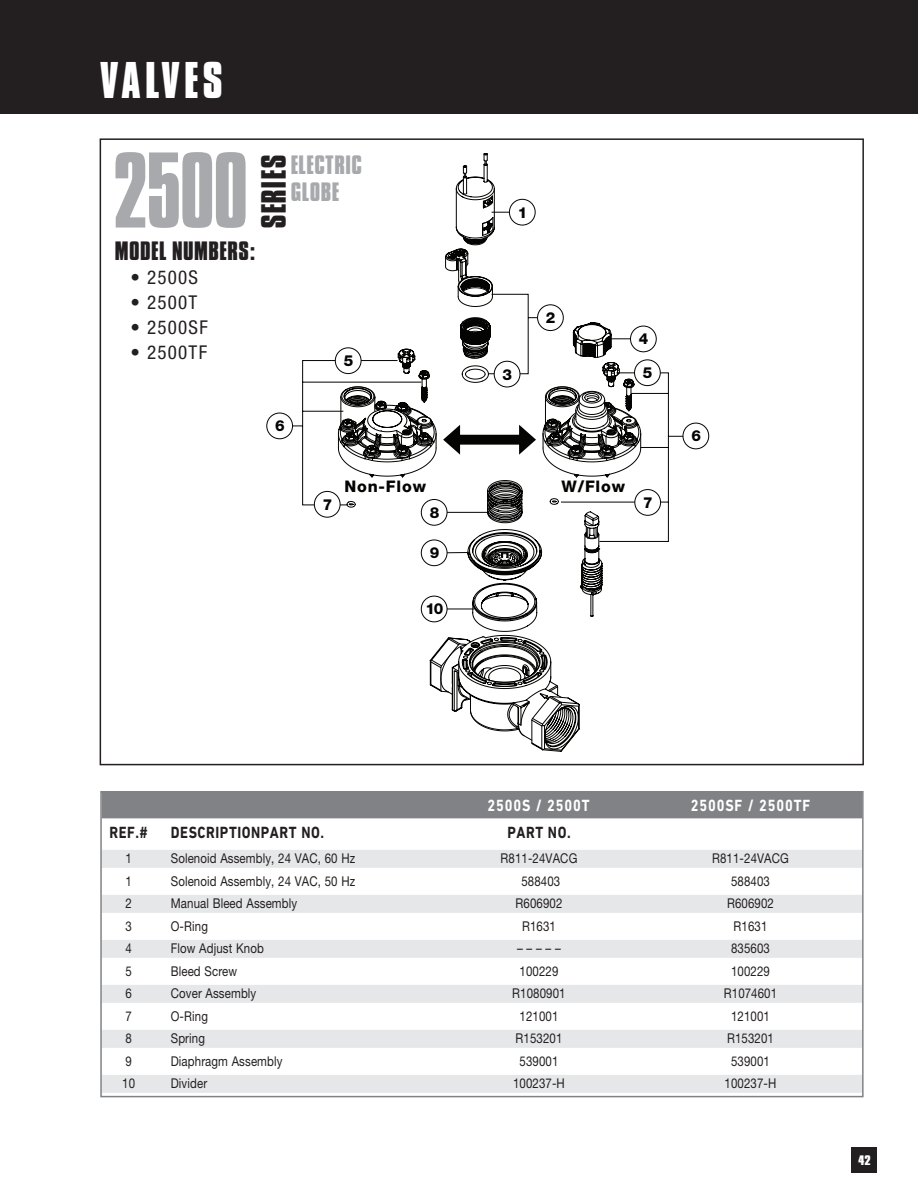
<style>
.page{position:relative;width:918px;height:1188px;background:#fff}
.page>*{position:absolute;margin:0;border:0;box-sizing:border-box;transform-origin:0 0}
.t1{font:92.4px "Compacta BT";color:#a8a9ad}
.t2{font:700 45px "Compacta SHOP";letter-spacing:.12em;color:#fff}
.t3{font:700 30.6px "Compacta SHOP";letter-spacing:.065em;color:#231f20}
.t4{font:700 23.1px "Compacta SHOP";letter-spacing:.05em;color:#231f20}
.t5{font:700 23.1px "Compacta SHOP";letter-spacing:.05em;color:#a8a9ad}
.t6{font:condensed 19.05px "Helvetica Neue";letter-spacing:.065em;color:#231f20}
.t7{font:700 16.5px "DIN Next LT Pro";letter-spacing:.04em;color:#231f20;scale:.85 1}
.t8{font:700 16.5px "DIN Next LT Pro";letter-spacing:.06em;color:#fff;scale:.85 1}
.t9{font:800 16.05px "Helvetica Neue";letter-spacing:.05em;color:#040503}
.t10{font:800 15.15px "Helvetica Neue";color:#040503}
.t11{font:13.5px "Helvetica Neue";letter-spacing:.01em;color:#231f20;scale:.85 1}
.t12{font:700 12px "Compacta SHOP";color:#fff;scale:1.15 1}
</style>
<div class="page">
<div style="left:0;top:0;width:918px;height:114px;background:#231f20"></div>
<div style="left:851px;top:1148px;width:26px;height:25px;background:#231f20"></div>
<svg style="left:284px;top:325px;width:410px;height:217px"></svg>
<svg style="left:338px;top:153px;width:303px;height:599px"></svg>
<div style="left:538px;top:305px;width:25px;height:26px;background:#fff;border-radius:50%"></div>
<div style="left:537px;top:304px;width:27px;height:27px;border:1px solid #040503;border-radius:50%"></div>
<div style="left:631px;top:326px;width:25px;height:26px;background:#fff;border-radius:50%"></div>
<div style="left:630px;top:326px;width:27px;height:26px;border:1px solid #040503;border-radius:50%"></div>
<div style="left:635px;top:360px;width:25px;height:26px;background:#fff;border-radius:50%"></div>
<div style="left:634px;top:360px;width:27px;height:26px;border:1px solid #040503;border-radius:50%"></div>
<div style="left:683px;top:423px;width:26px;height:26px;background:#fff;border-radius:50%"></div>
<div style="left:683px;top:423px;width:26px;height:26px;border:1px solid #040503;border-radius:50%"></div>
<div style="left:635px;top:490px;width:26px;height:25px;background:#fff;border-radius:50%"></div>
<div style="left:634px;top:489px;width:27px;height:27px;border:1px solid #040503;border-radius:50%"></div>
<div style="left:314px;top:491px;width:26px;height:26px;background:#fff;border-radius:50%"></div>
<div style="left:314px;top:491px;width:26px;height:27px;border:1px solid #040503;border-radius:50%"></div>
<div style="left:421px;top:499px;width:26px;height:26px;background:#fff;border-radius:50%"></div>
<div style="left:421px;top:499px;width:26px;height:27px;border:1px solid #040503;border-radius:50%"></div>
<div style="left:421px;top:540px;width:26px;height:26px;background:#fff;border-radius:50%"></div>
<div style="left:421px;top:540px;width:26px;height:26px;border:1px solid #040503;border-radius:50%"></div>
<div style="left:421px;top:596px;width:26px;height:26px;background:#fff;border-radius:50%"></div>
<div style="left:421px;top:596px;width:26px;height:26px;border:1px solid #040503;border-radius:50%"></div>
<div style="left:267px;top:413px;width:26px;height:26px;background:#fff;border-radius:50%"></div>
<div style="left:266px;top:413px;width:27px;height:26px;border:1px solid #040503;border-radius:50%"></div>
<div style="left:335px;top:348px;width:26px;height:26px;background:#fff;border-radius:50%"></div>
<div style="left:335px;top:348px;width:26px;height:26px;border:1px solid #040503;border-radius:50%"></div>
<div style="left:494px;top:361px;width:26px;height:26px;background:#fff;border-radius:50%"></div>
<div style="left:494px;top:361px;width:26px;height:26px;border:1px solid #040503;border-radius:50%"></div>
<div style="left:102px;top:791px;width:760px;height:27px;background:#808285"></div>
<div style="left:102px;top:850px;width:760px;height:18px;background:#e6e7e9"></div>
<div style="left:102px;top:895px;width:760px;height:18px;background:#e6e7e9"></div>
<div style="left:102px;top:940px;width:760px;height:18px;background:#e6e7e9"></div>
<div style="left:102px;top:985px;width:760px;height:18px;background:#e6e7e9"></div>
<div style="left:102px;top:1030px;width:760px;height:18px;background:#e6e7e9"></div>
<div style="left:102px;top:1075px;width:760px;height:18px;background:#e6e7e9"></div>
<div style="left:100px;top:791px;width:764px;height:306px;border:2px solid #808285"></div>
<p class="t2" style="left:100px;top:52px;width:124px">VALVES</p>
<p class="t1" style="left:113px;top:137px;width:137px">2500</p>
<p class="t4" style="left:115px;top:236px;width:141px">MODEL NUMBERS:</p>
<p class="t6" style="left:130px;top:266px;width:69px">• 2500S</p>
<p class="t6" style="left:130px;top:291px;width:68px">• 2500T</p>
<p class="t6" style="left:130px;top:316px;width:79px">• 2500SF</p>
<p class="t6" style="left:130px;top:341px;width:78px">• 2500TF</p>
<p class="t3" style="left:255px;top:228px;width:75px;rotate:-90deg">SERIES</p>
<p class="t5" style="left:291px;top:151px;width:72px">ELECTRIC</p>
<p class="t5" style="left:291px;top:177px;width:49px">GLOBE</p>
<p class="t10" style="left:344px;top:352px;width:11px">5</p>
<p class="t10" style="left:275px;top:417px;width:11px">6</p>
<p class="t10" style="left:518px;top:203px;width:11px">1</p>
<p class="t10" style="left:503px;top:365px;width:11px">3</p>
<p class="t10" style="left:546px;top:309px;width:11px">2</p>
<p class="t10" style="left:639px;top:330px;width:11px">4</p>
<p class="t10" style="left:643px;top:364px;width:11px">5</p>
<p class="t9" style="left:345px;top:476px;width:83px">Non-Flow</p>
<p class="t9" style="left:562px;top:476px;width:65px">W/Flow</p>
<p class="t10" style="left:323px;top:495px;width:11px">7</p>
<p class="t10" style="left:643px;top:494px;width:11px">7</p>
<p class="t10" style="left:430px;top:503px;width:11px">8</p>
<p class="t10" style="left:430px;top:544px;width:11px">9</p>
<p class="t10" style="left:426px;top:600px;width:19px">10</p>
<p class="t10" style="left:691px;top:427px;width:11px">6</p>
<p class="t8" style="left:488px;top:796px;width:122px">2500S / 2500T</p>
<p class="t8" style="left:691px;top:796px;width:142px">2500SF / 2500TF</p>
<p class="t7" style="left:109px;top:823px;width:46px">REF.#</p>
<p class="t7" style="left:171px;top:823px;width:182px">DESCRIPTIONPART NO.</p>
<p class="t7" style="left:507px;top:823px;width:76px">PART NO.</p>
<p class="t11" style="left:126px;top:851px;width:9px">1</p>
<p class="t11" style="left:171px;top:851px;width:219px">Solenoid Assembly, 24 VAC, 60 Hz</p>
<p class="t11" style="left:501px;top:851px;width:92px">R811-24VACG</p>
<p class="t11" style="left:712px;top:851px;width:92px">R811-24VACG</p>
<p class="t11" style="left:126px;top:873px;width:9px">1</p>
<p class="t11" style="left:171px;top:873px;width:219px">Solenoid Assembly, 24 VAC, 50 Hz</p>
<p class="t11" style="left:521px;top:873px;width:47px">588403</p>
<p class="t11" style="left:731px;top:873px;width:47px">588403</p>
<p class="t11" style="left:126px;top:896px;width:9px">2</p>
<p class="t11" style="left:171px;top:896px;width:150px">Manual Bleed Assembly</p>
<p class="t11" style="left:516px;top:896px;width:57px">R606902</p>
<p class="t11" style="left:727px;top:896px;width:57px">R606902</p>
<p class="t11" style="left:126px;top:918px;width:9px">3</p>
<p class="t11" style="left:171px;top:918px;width:45px">O-Ring</p>
<p class="t11" style="left:522px;top:918px;width:41px">R1631</p>
<p class="t11" style="left:734px;top:918px;width:41px">R1631</p>
<p class="t11" style="left:126px;top:941px;width:9px">4</p>
<p class="t11" style="left:171px;top:941px;width:111px">Flow Adjust Knob</p>
<p class="t11" style="left:517px;top:941px;width:53px">– – – – –</p>
<p class="t11" style="left:731px;top:941px;width:47px">835603</p>
<p class="t11" style="left:126px;top:963px;width:9px">5</p>
<p class="t11" style="left:171px;top:963px;width:80px">Bleed Screw</p>
<p class="t11" style="left:520px;top:963px;width:47px">100229</p>
<p class="t11" style="left:731px;top:963px;width:47px">100229</p>
<p class="t11" style="left:126px;top:986px;width:9px">6</p>
<p class="t11" style="left:171px;top:986px;width:102px">Cover Assembly</p>
<p class="t11" style="left:512px;top:986px;width:64px">R1080901</p>
<p class="t11" style="left:724px;top:986px;width:64px">R1074601</p>
<p class="t11" style="left:126px;top:1008px;width:9px">7</p>
<p class="t11" style="left:171px;top:1008px;width:45px">O-Ring</p>
<p class="t11" style="left:520px;top:1008px;width:47px">121001</p>
<p class="t11" style="left:731px;top:1008px;width:47px">121001</p>
<p class="t11" style="left:126px;top:1031px;width:9px">8</p>
<p class="t11" style="left:171px;top:1031px;width:42px">Spring</p>
<p class="t11" style="left:516px;top:1031px;width:57px">R153201</p>
<p class="t11" style="left:727px;top:1031px;width:57px">R153201</p>
<p class="t11" style="left:126px;top:1053px;width:9px">9</p>
<p class="t11" style="left:171px;top:1053px;width:133px">Diaphragm Assembly</p>
<p class="t11" style="left:520px;top:1053px;width:47px">539001</p>
<p class="t11" style="left:731px;top:1053px;width:47px">539001</p>
<p class="t11" style="left:122px;top:1076px;width:17px">10</p>
<p class="t11" style="left:171px;top:1076px;width:44px">Divider</p>
<p class="t11" style="left:513px;top:1076px;width:62px">100237-H</p>
<p class="t11" style="left:725px;top:1076px;width:62px">100237-H</p>
<p class="t12" style="left:858px;top:1153px;width:12px">42</p>
</div>
